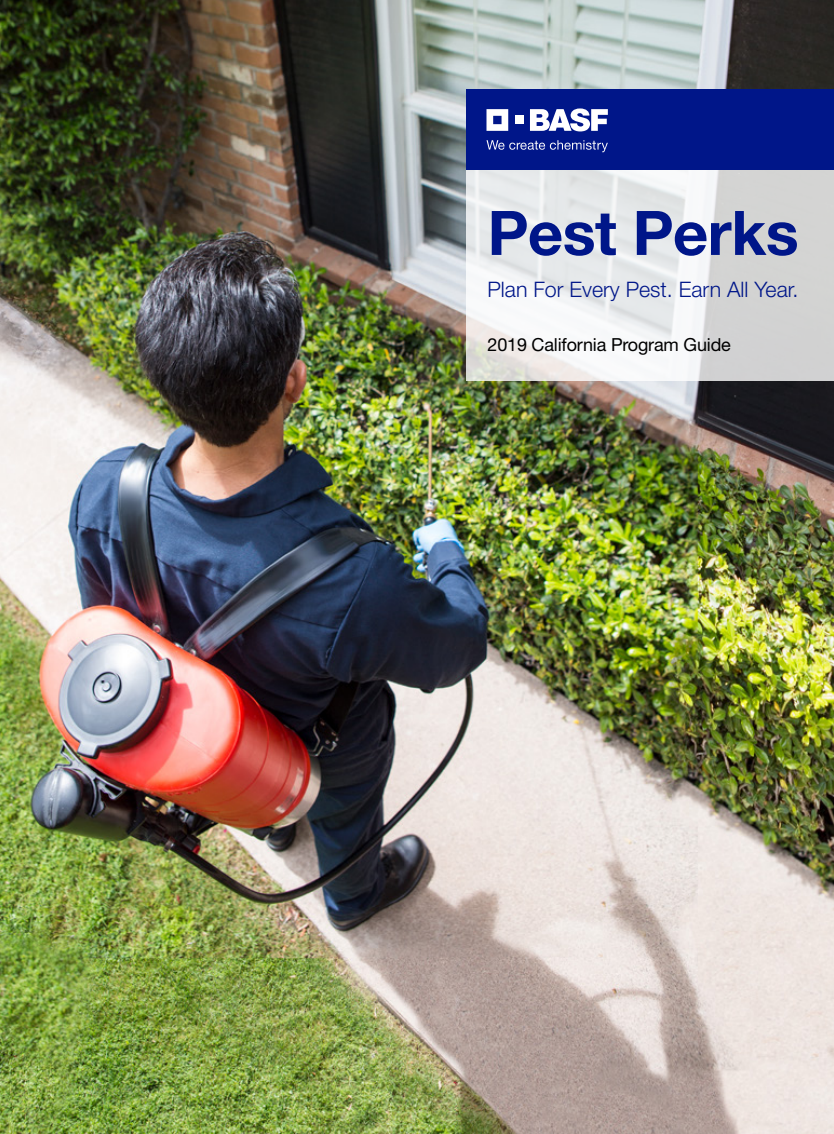
<style>
.page{position:relative;width:834px;height:1134px;background:#fff}
.page>*{position:absolute;margin:0;border:0;box-sizing:border-box;transform-origin:0 0}
.t1{font:700 61.5px "Helvetica Neue LT Std";letter-spacing:-.01em;color:#001689}
.t2{font:300 21.3px "Helvetica Neue LT Std";color:#001689}
.t3{font:18px "Helvetica Neue LT Std";letter-spacing:-.01em;color:#000}
</style>
<div class="page">
<img style="left:0;top:0;width:834px;height:1134px">
<svg style="left:466px;top:170px;width:368px;height:211px"></svg>
<div style="left:466px;top:89px;width:368px;height:81px;background:#001689"></div>
<svg style="left:486px;top:109px;width:22px;height:22px"></svg>
<div style="left:515px;top:116px;width:8px;height:8px;background:#fff"></div>
<svg style="left:530px;top:108px;width:78px;height:23px"></svg>
<svg style="left:486px;top:140px;width:122px;height:12px"></svg>
<h1 class="t1" style="left:487px;top:195px;width:313px">Pest Perks</h1>
<p class="t2" style="left:487px;top:276px;width:312px">Plan For Every Pest. Earn All Year.</p>
<p class="t3" style="left:487px;top:334px;width:245px">2019 California Program Guide</p>
</div>
